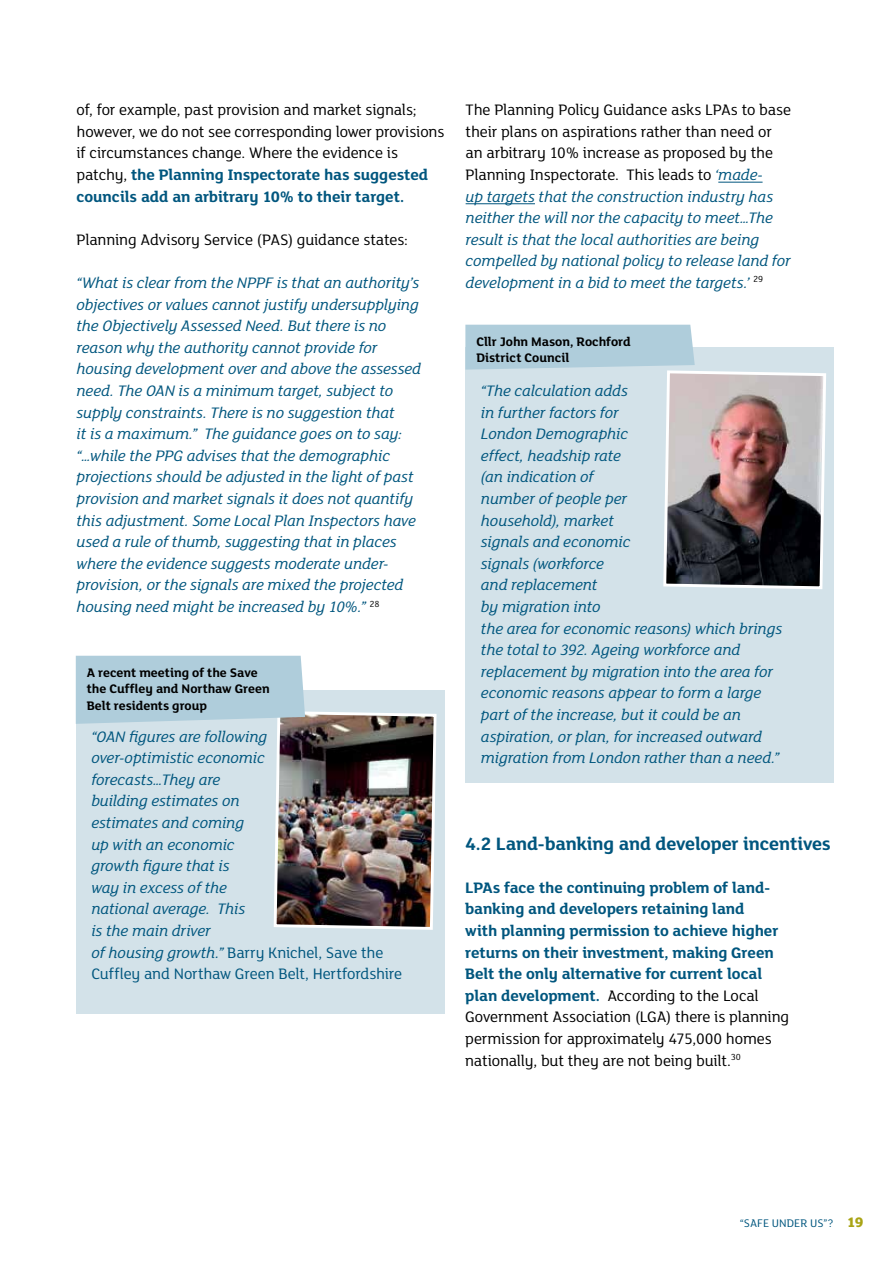
<style>
.page{position:relative;width:893px;height:1263px;background:#fff}
.page>*{position:absolute;margin:0;border:0;box-sizing:border-box;transform-origin:0 0}
.t1{font:700 19.5px "FS Lola";letter-spacing:-.01em;color:#00567e}
.t2{font:italic 16.5px/21.6px "FS Lola";letter-spacing:-.005em;color:#00567e}
.t3{font:700 16.5px/21.6px "FS Lola";letter-spacing:-.01em;color:#00567e}
.t4{font:16.5px/21.6px "FS Lola";letter-spacing:-.01em;color:#000}
.t5{font:700 13.5px/16.5px "FS Lola";letter-spacing:-.005em;color:#000}
.t6{font:12px "FS Lola";letter-spacing:.01em;color:#00567e}
.s1{font-weight:700;color:#00567e}
.s2{font-style:normal}
.s3{font-style:normal;color:#000}
.s4{font-weight:400;color:#000}
.s5{font-weight:800;font-size:15px;color:#a9a415}
</style>
<div class="page">
<hr style="left:718px;top:182px;width:45px;height:1px;background:#00567e">
<hr style="left:466px;top:203px;width:69px;height:1px;background:#00567e">
<div style="left:76px;top:690px;width:368px;height:323px;background:#d3e2e9"></div>
<img style="left:76px;top:656px;width:361px;height:274px">
<div style="left:465px;top:347px;width:369px;height:436px;background:#d3e2e9"></div>
<svg style="left:465px;top:325px;width:361px;height:264px"></svg>
<p class="t4" style="left:77px;top:98px;width:369px">of, for example, past provision and market signals; however, we do not see corresponding lower provisions if circumstances change. Where the evidence is patchy, <span class="s1">the Planning Inspectorate has suggested councils add an arbitrary 10% to their target.</span></p>
<p class="t4" style="left:77px;top:228px;width:333px">Planning Advisory Service (PAS) guidance states:</p>
<p class="t2" style="left:77px;top:271px;width:346px">“What is clear from the NPPF is that an authority’s objectives or values cannot justify undersupplying the Objectively Assessed Need. But there is no reason why the authority cannot provide for housing development over and above the assessed need. The OAN is a minimum target, subject to supply constraints. There is no suggestion that<br>it is a maximum.” The guidance goes on to say: “…while the PPG advises that the demographic projections should be adjusted in the light of past provision and market signals it does not quantify this adjustment. Some Local Plan Inspectors have used a rule of thumb, suggesting that in places where the evidence suggests moderate under&shy;provision, or the signals are mixed the projected housing need might be increased by 10%.” <sup>28</sup></p>
<p class="t5" style="left:87px;top:664px;width:184px">A recent meeting of the Save the Cuffley and Northaw Green<br>Belt residents group</p>
<p class="t2" style="left:91px;top:725px;width:313px">“OAN figures are following<br>over-optimistic economic<br>forecasts…They are<br>building estimates on<br>estimates and coming<br>up with an economic<br>growth figure that is<br>way in excess of the<br>national average. This<br>is the main driver<br>of housing growth.” <span class="s2">Barry Knichel, Save the<br>Cuffley and Northaw Green Belt, Hertfordshire</span></p>
<p class="t2" style="left:466px;top:98px;width:327px"><span class="s3">The Planning Policy Guidance asks LPAs to base their plans on aspirations rather than need or an arbitrary 10% increase as proposed by the Planning Inspectorate. This leads to</span> ‘made-<br>up targets that the construction industry has neither the will nor the capacity to meet…The result is that the local authorities are being compelled by national policy to release land for development in a bid to meet the targets.’ <sup>29</sup></p>
<p class="t5" style="left:476px;top:333px;width:156px">Cllr John Mason, Rochford<br>District Council</p>
<p class="t2" style="left:481px;top:379px;width:303px">“The calculation adds<br>in further factors for<br>London Demographic<br>effect, headship rate<br>(an indication of<br>number of people per<br>household), market<br>signals and economic<br>signals (workforce<br>and replacement<br>by migration into<br>the area for economic reasons) which brings the total to 392. Ageing workforce and replacement by migration into the area for economic reasons appear to form a large part of the increase, but it could be an aspiration, or plan, for increased outward migration from London rather than a need.”</p>
<p class="t1" style="left:465px;top:830px;width:367px">4.2 Land-banking and developer incentives</p>
<p class="t3" style="left:465px;top:876px;width:325px">LPAs face the continuing problem of land&shy;banking and developers retaining land<br>with planning permission to achieve higher returns on their investment, making Green Belt the only alternative for current local plan development. <span class="s4">According to the Local Government Association (LGA) there is planning permission for approximately 475,000 homes nationally, but they are not being built.</span><sup>30</sup></p>
<p class="t6" style="left:740px;top:1216px;width:126px">“Safe under us”? <span class="s5">19</span></p>
</div>
